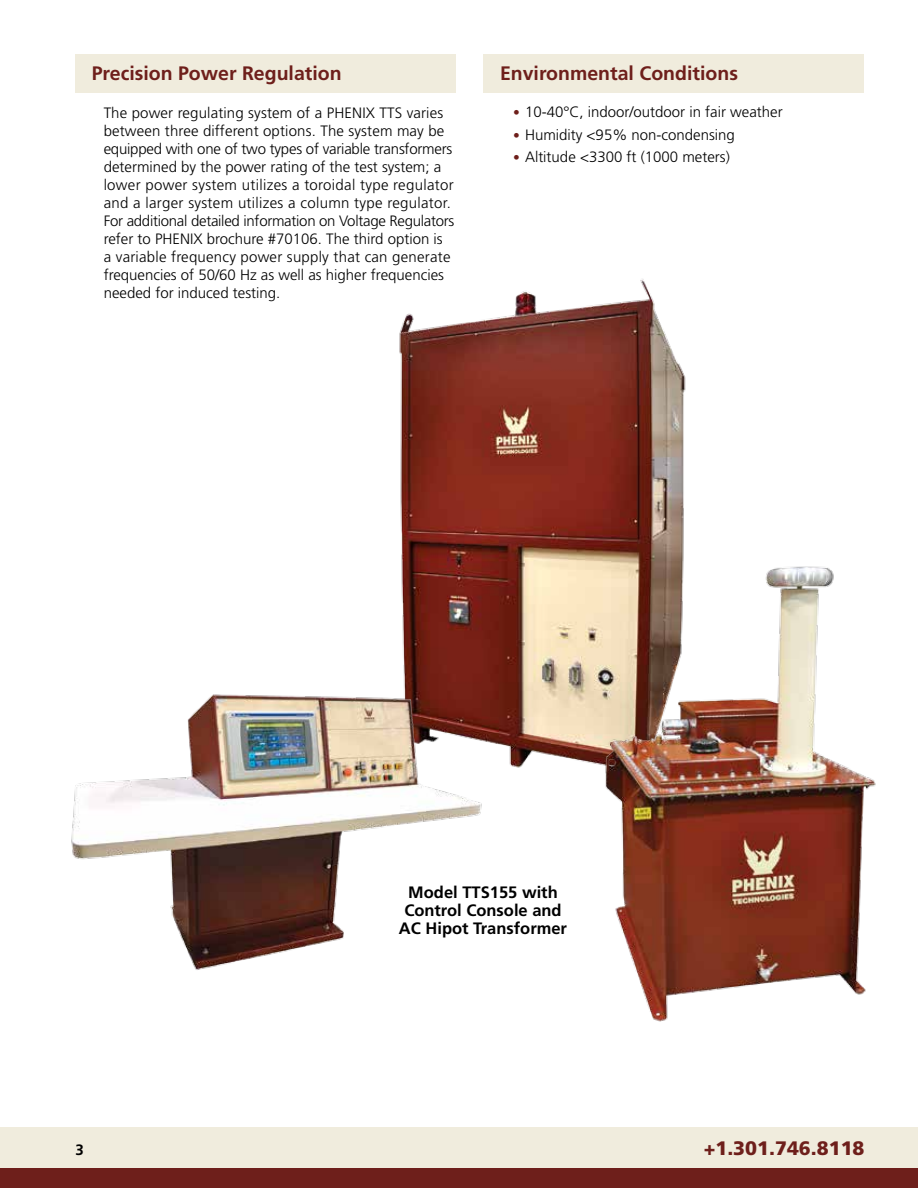
<style>
.page{position:relative;width:918px;height:1188px;background:#fff}
.page>*{position:absolute;margin:0;border:0;box-sizing:border-box;transform-origin:0 0}
.t1{font:700 19.5px "Frutiger";color:#6e1f1b}
.t2{font:900 19.5px "Frutiger";color:#6e1f1b}
.t3{font:700 16.5px/18px "Frutiger";color:#000;text-align:center}
.t4{font:300 15px/18px "Frutiger";color:#000}
.t5{font:700 15px "Frutiger";color:#000}
.s1{font-size:13.5px;color:#6e1f1b}
</style>
<div class="page">
<div style="left:0;top:1127px;width:918px;height:47px;background:#f0ecdd"></div>
<div style="left:0;top:1169px;width:918px;height:19px;background:#6e1f1b"></div>
<img style="left:399px;top:279px;width:287px;height:489px">
<img style="left:583px;top:555px;width:293px;height:467px">
<img style="left:71px;top:676px;width:418px;height:294px">
<div style="left:76px;top:54px;width:380px;height:39px;background:#f0ecdd"></div>
<div style="left:484px;top:54px;width:380px;height:39px;background:#f0ecdd"></div>
<h1 class="t1" style="left:92px;top:62px;width:251px">Precision Power Regulation</h1>
<p class="t4" style="left:104px;top:104px;width:352px">The power regulating system of a PHENIX TTS varies between three different options. The system may be equipped with one of two types of variable transformers determined by the power rating of the test system; a lower power system utilizes a toroidal type regulator and a larger system utilizes a column type regulator.<br>For additional detailed information on Voltage Regulators refer to PHENIX brochure #70106. The third option is<br>a variable frequency power supply that can generate frequencies of 50/60 Hz as well as higher frequencies needed for induced testing.</p>
<h1 class="t1" style="left:500px;top:62px;width:240px">Environmental Conditions</h1>
<p class="t4" style="left:513px;top:103px;width:271px"><span class="s1">•</span> 10-40°C, indoor/outdoor in fair weather</p>
<p class="t4" style="left:513px;top:126px;width:223px"><span class="s1">•</span> Humidity &lt;95% non-condensing</p>
<p class="t4" style="left:513px;top:148px;width:218px"><span class="s1">•</span> Altitude &lt;3300 ft (1000 meters)</p>
<p class="t3" style="left:399px;top:884px;width:170px">Model TTS155 with<br>Control Console and<br>AC Hipot Transformer</p>
<p class="t5" style="left:76px;top:1141px;width:10px">3</p>
<h1 class="t2" style="left:704px;top:1136px;width:162px">+1.301.746.8118</h1>
</div>
